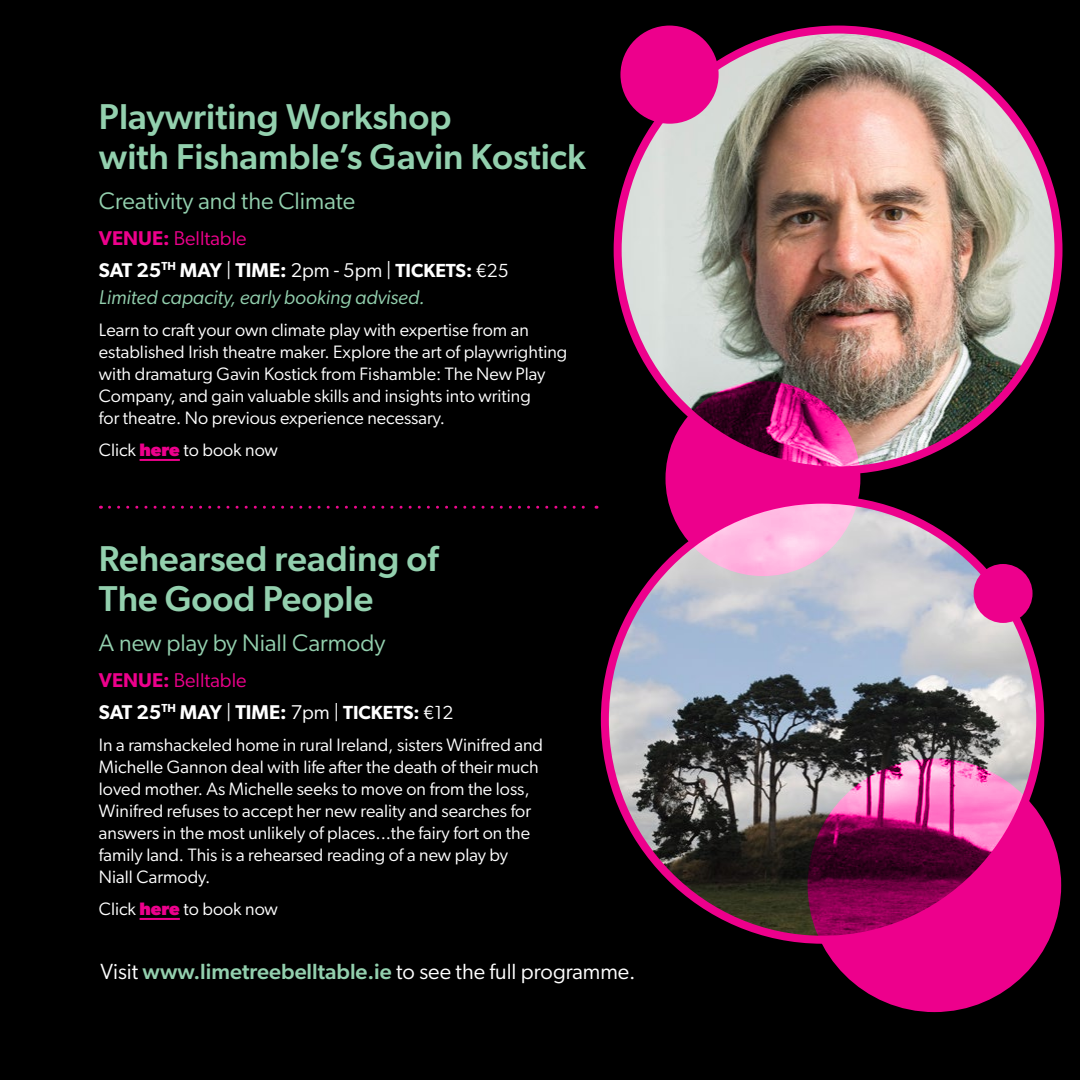
<style>
.page{position:relative;width:1080px;height:1080px;background:#000}
.page>*{position:absolute;margin:0;border:0;box-sizing:border-box;transform-origin:0 0}
.t1{font:500 36px/40.1px "Gibson";color:#93d0ae}
.t2{font:24px "Gibson";color:#93d0ae}
.t3{font:22px "Gibson";color:#fff}
.t4{font:600 20px/32px "Gibson";color:#fff}
.t5{font:italic 20px "Gibson";color:#93d0ae}
.t6{font:18px/22px "Gibson";color:#fff}
.s1{color:#ed008c}
.s2{font-weight:400;color:#ed008c}
.s3{font-weight:400}
.s4{font-size:19px}
.s5{font-weight:400;font-size:19px}
.s6{font-weight:700;color:#ed008c}
.s7{font-weight:500;color:#93d0ae}
</style>
<div class="page">
<svg style="left:109px;top:506px;width:488px;height:3px"></svg>
<img style="left:605px;top:500px;width:435px;height:440px">
<img style="left:618px;top:30px;width:440px;height:440px;border-radius:220px">
<svg style="left:666px;top:381px;width:194px;height:195px;background:#d83996"></svg>
<svg style="left:808px;top:758px;width:253px;height:254px;background:#c3197d"></svg>
<div style="left:620px;top:26px;width:99px;height:98px;background:#ed008c;border-radius:50%"></div>
<div style="left:974px;top:564px;width:59px;height:59px;background:#ed008c;border-radius:50%"></div>
<hr style="left:140px;top:918px;width:40px;height:2px;background:#ed008c">
<hr style="left:140px;top:459px;width:40px;height:2px;background:#ed008c">
<h1 class="t1" style="left:99px;top:96px;width:488px">Playwriting Workshop<br>with Fishamble’s Gavin Kostick</h1>
<h2 class="t2" style="left:99px;top:186px;width:258px">Creativity and the Climate</h2>
<p class="t4" style="left:99px;top:222px;width:411px"><span class="s1">VENUE:</span> <span class="s2">Belltable<br></span>SAT 25<sup>TH</sup> MAY <span class="s3">|</span> TIME: <span class="s3">2pm - 5pm |</span> <span class="s4">TICKETS:</span> <span class="s5">€25</span></p>
<p class="t5" style="left:99px;top:285px;width:327px">Limited capacity, early booking advised.</p>
<p class="t6" style="left:99px;top:319px;width:470px">Learn to craft your own climate play with expertise from an established Irish theatre maker. Explore the art of playwrighting with dramaturg Gavin Kostick from Fishamble: The New Play Company, and gain valuable skills and insights into writing<br>for theatre. No previous experience necessary.</p>
<p class="t6" style="left:99px;top:438px;width:180px">Click <span class="s6">here</span> to book now</p>
<h1 class="t1" style="left:99px;top:538px;width:341px">Rehearsed reading of<br>The Good People</h1>
<h2 class="t2" style="left:99px;top:628px;width:288px">A new play by Niall Carmody</h2>
<p class="t4" style="left:99px;top:664px;width:356px"><span class="s1">VENUE:</span> <span class="s2">Belltable<br></span>SAT 25<sup>TH</sup> MAY <span class="s3">|</span> TIME: <span class="s3">7pm |</span> <span class="s4">TICKETS:</span> <span class="s5">€12</span></p>
<p class="t6" style="left:99px;top:734px;width:446px">In a ramshackeled home in rural Ireland, sisters Winifred and Michelle Gannon deal with life after the death of their much loved mother. As Michelle seeks to move on from the loss, Winifred refuses to accept her new reality and searches for answers in the most unlikely of places...the fairy fort on the family land. This is a rehearsed reading of a new play by Niall Carmody.</p>
<p class="t6" style="left:99px;top:897px;width:180px">Click <span class="s6">here</span> to book now</p>
<p class="t3" style="left:100px;top:958px;width:537px">Visit <span class="s7">www.limetreebelltable.ie</span> to see the full programme.</p>
</div>
